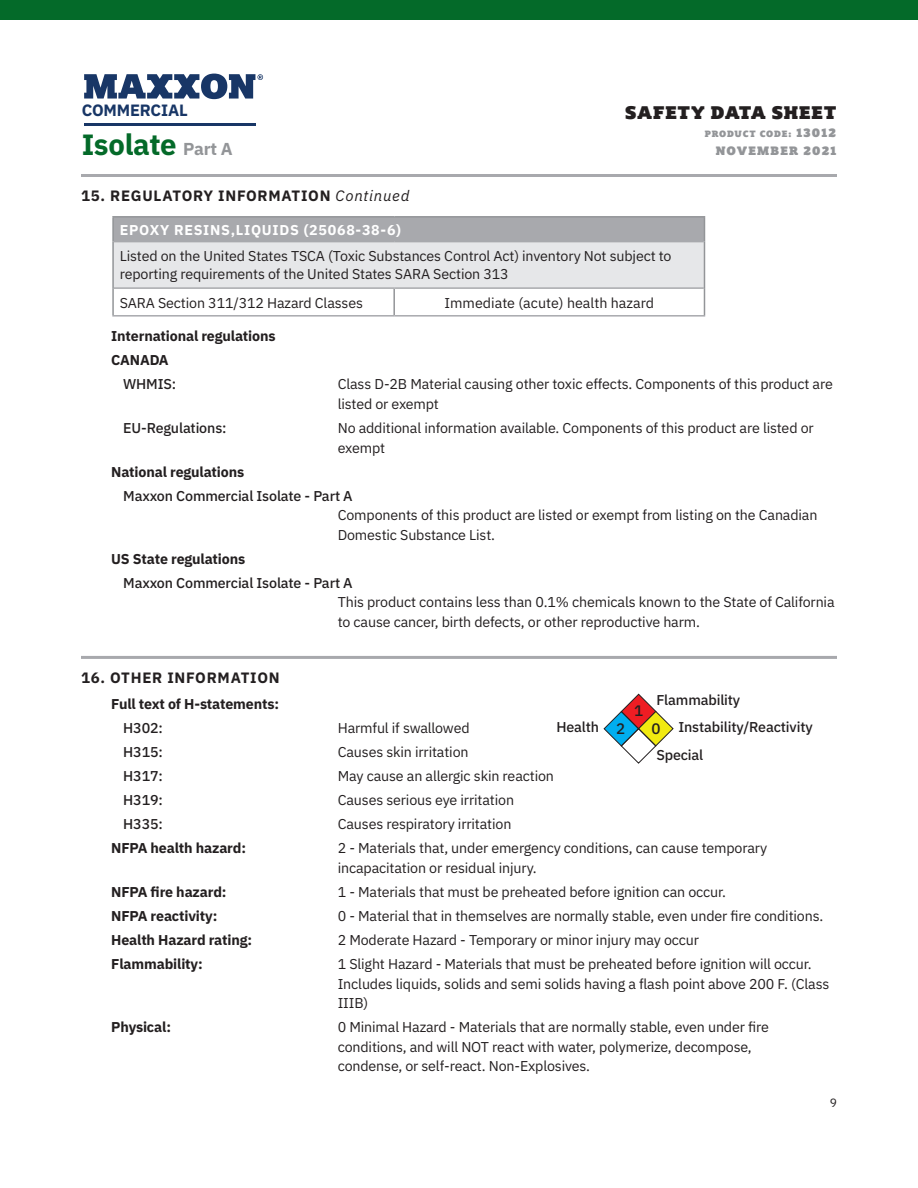
<style>
.page{position:relative;width:918px;height:1188px;background:#fff}
.page>*{position:absolute;margin:0;border:0;box-sizing:border-box;transform-origin:0 0}
.t1{font:700 29.25px "IBM Plex Sans";letter-spacing:-.01em;color:#046a29}
.t2{font:18px "Plume Ad";letter-spacing:.045em;color:#231f20}
.t3{font:700 16.35px "IBM Plex Sans";letter-spacing:-.01em;color:#183666}
.Body_Text_9_5_13pt{font:500 15.15px "IBM Plex Sans";color:#231f20}
.t4{font:700 15px "IBM Plex Sans";letter-spacing:.05em;color:#231f20}
.Body_Text_9_5_13pt-2{font:14.25px/19.5px "IBM Plex Sans";letter-spacing:-.01em;color:#231f20}
.Body_Text_9_5_13pt-3{font:700 14.25px "IBM Plex Sans";letter-spacing:-.01em;color:#231f20}
.Body_Text_Table__9_5{font:14.25px/18px "IBM Plex Sans";letter-spacing:-.01em;color:#231f20}
.Body_Text_9_5_13pt-4{font:500 14.25px "IBM Plex Sans";letter-spacing:-.01em;color:#231f20}
.Body_All_Caps_Bold_T{font:700 14.25px "IBM Plex Sans";letter-spacing:.05em;color:#fff}
.t5{font:12px "Plume Ad";letter-spacing:.095em;color:#939598}
.t6{font:12px "IBM Plex Sans";color:#231f20}
.t7{font:9px "Plume Ad";letter-spacing:.085em;color:#939598}
.s1{font-size:12px}
.s2{font-size:17.25px;color:#939598}
.s3{font-weight:400;font-style:italic}
.s4{font-weight:500}
</style>
<div class="page">
<hr style="left:81px;top:174px;width:756px;height:3px;background:#a8a9ad">
<hr style="left:84px;top:123px;width:172px;height:3px;background:#183666">
<svg style="left:84px;top:74px;width:179px;height:25px"></svg>
<div style="left:113px;top:217px;width:591px;height:25px;background:#a8a9ad"></div>
<div style="left:113px;top:242px;width:591px;height:46px;background:#e6e7e9"></div>
<hr style="left:114px;top:287px;width:280px;height:2px;background:#a8a9ad">
<hr style="left:394px;top:287px;width:310px;height:2px;background:#a8a9ad">
<hr style="left:112px;top:315px;width:282px;height:2px;background:#a8a9ad">
<hr style="left:394px;top:315px;width:311px;height:2px;background:#a8a9ad">
<hr style="left:112px;top:216px;width:282px;height:2px;background:#939598">
<hr style="left:112px;top:218px;width:2px;height:24px;background:#939598">
<hr style="left:394px;top:216px;width:311px;height:2px;background:#939598">
<svg style="left:704px;top:218px;width:1px;height:24px"></svg>
<hr style="left:112px;top:242px;width:2px;height:46px;background:#939598">
<hr style="left:704px;top:242px;width:1px;height:46px;background:#939598">
<hr style="left:112px;top:288px;width:2px;height:27px;background:#939598">
<svg style="left:113px;top:288px;width:592px;height:28px"></svg>
<hr style="left:81px;top:656px;width:756px;height:3px;background:#a8a9ad">
<svg style="left:604px;top:694px;width:70px;height:70px"></svg>
<div style="left:0;top:0;width:918px;height:20px;background:#046a29"></div>
<p class="t3" style="left:82px;top:98px;width:108px">COMMERCIAL</p>
<p class="t2" style="left:625px;top:101px;width:213px">SAFETY DATA SHEET</p>
<p class="t7" style="left:705px;top:128px;width:133px">PRODUCT CODE: <span class="s1">13012</span></p>
<p class="t5" style="left:716px;top:143px;width:122px">NOVEMBER 2021</p>
<h1 class="t1" style="left:82px;top:121px;width:153px">Isolate <span class="s2">Part A</span></h1>
<p class="t4" style="left:81px;top:183px;width:330px">15. REGULATORY INFORMATION <span class="s3">Continued</span></p>
<p class="Body_All_Caps_Bold_T" style="left:120px;top:218px;width:283px">EPOXY RESINS,LIQUIDS (25068-38-6)</p>
<p class="Body_Text_Table__9_5" style="left:120px;top:246px;width:553px">Listed on the United States TSCA (Toxic Substances Control Act) inventory Not subject to reporting requirements of the United States SARA Section 313</p>
<p class="Body_Text_Table__9_5" style="left:120px;top:292px;width:245px">SARA Section 311/312 Hazard Classes</p>
<p class="Body_Text_9_5_13pt-2" style="left:445px;top:292px;width:211px">Immediate (acute) health hazard</p>
<p class="Body_Text_9_5_13pt-3" style="left:111px;top:325px;width:166px">International regulations</p>
<p class="Body_Text_9_5_13pt-3" style="left:111px;top:349px;width:59px">CANADA</p>
<p class="Body_Text_9_5_13pt-4" style="left:123px;top:373px;width:55px">WHMIS:</p>
<p class="Body_Text_9_5_13pt-2" style="left:338px;top:373px;width:497px">Class D-2B Material causing other toxic effects. Components of this product are listed or exempt</p>
<p class="Body_Text_9_5_13pt-4" style="left:123px;top:417px;width:105px">EU-Regulations:</p>
<p class="Body_Text_9_5_13pt-2" style="left:338px;top:417px;width:478px">No additional information available. Components of this product are listed or exempt</p>
<p class="Body_Text_9_5_13pt-3" style="left:111px;top:460px;width:135px">National regulations</p>
<p class="Body_Text_9_5_13pt-2" style="left:338px;top:485px;width:481px;text-indent:-215px"><span class="s4">Maxxon Commercial Isolate - Part A<br></span>Components of this product are listed or exempt from listing on the Canadian<br>Domestic Substance List.</p>
<p class="Body_Text_9_5_13pt-3" style="left:111px;top:547px;width:136px">US State regulations</p>
<p class="Body_Text_9_5_13pt-2" style="left:338px;top:572px;width:498px;text-indent:-215px"><span class="s4">Maxxon Commercial Isolate - Part A<br></span>This product contains less than 0.1% chemicals known to the State of California to cause cancer, birth defects, or other reproductive harm.</p>
<p class="t4" style="left:81px;top:666px;width:200px">16. OTHER INFORMATION</p>
<p class="Body_Text_9_5_13pt-3" style="left:111px;top:692px;width:169px">Full text of H-statements:</p>
<p class="Body_Text_9_5_13pt-4" style="left:123px;top:717px;width:41px">H302:</p>
<p class="Body_Text_9_5_13pt-2" style="left:338px;top:717px;width:133px">Harmful if swallowed</p>
<p class="Body_Text_9_5_13pt-4" style="left:123px;top:741px;width:41px">H315:</p>
<p class="Body_Text_9_5_13pt-2" style="left:338px;top:741px;width:132px">Causes skin irritation</p>
<p class="Body_Text_9_5_13pt-4" style="left:123px;top:765px;width:41px">H317:</p>
<p class="Body_Text_9_5_13pt-2" style="left:338px;top:765px;width:218px">May cause an allergic skin reaction</p>
<p class="Body_Text_9_5_13pt-4" style="left:123px;top:789px;width:41px">H319:</p>
<p class="Body_Text_9_5_13pt-2" style="left:338px;top:789px;width:178px">Causes serious eye irritation</p>
<p class="Body_Text_9_5_13pt-4" style="left:123px;top:813px;width:41px">H335:</p>
<p class="Body_Text_9_5_13pt-2" style="left:338px;top:813px;width:175px">Causes respiratory irritation</p>
<p class="Body_Text_9_5_13pt-3" style="left:111px;top:837px;width:136px">NFPA health hazard:</p>
<p class="Body_Text_9_5_13pt-2" style="left:338px;top:837px;width:431px">2 - Materials that, under emergency conditions, can cause temporary incapacitation or residual injury.</p>
<p class="Body_Text_9_5_13pt-3" style="left:111px;top:880px;width:117px">NFPA fire hazard:</p>
<p class="Body_Text_9_5_13pt-2" style="left:338px;top:881px;width:390px">1 - Materials that must be preheated before ignition can occur.</p>
<p class="Body_Text_9_5_13pt-3" style="left:111px;top:905px;width:108px">NFPA reactivity:</p>
<p class="Body_Text_9_5_13pt-2" style="left:338px;top:905px;width:487px">0 - Material that in themselves are normally stable, even under fire conditions.</p>
<p class="Body_Text_9_5_13pt-3" style="left:111px;top:929px;width:142px">Health Hazard rating:</p>
<p class="Body_Text_9_5_13pt-2" style="left:338px;top:929px;width:363px">2 Moderate Hazard - Temporary or minor injury may occur</p>
<p class="Body_Text_9_5_13pt-3" style="left:111px;top:953px;width:93px">Flammability:</p>
<p class="Body_Text_9_5_13pt-2" style="left:338px;top:953px;width:493px">1 Slight Hazard - Materials that must be preheated before ignition will occur.<br>Includes liquids, solids and semi solids having a flash point above 200 F. (Class<br>IIIB)</p>
<p class="Body_Text_9_5_13pt-3" style="left:111px;top:1016px;width:61px">Physical:</p>
<p class="Body_Text_9_5_13pt-2" style="left:338px;top:1016px;width:433px">0 Minimal Hazard - Materials that are normally stable, even under fire conditions, and will NOT react with water, polymerize, decompose, condense, or self-react. Non-Explosives.</p>
<p class="Body_Text_9_5_13pt-4" style="left:656px;top:689px;width:85px">Flammability</p>
<p class="Body_Text_9_5_13pt-4" style="left:678px;top:715px;width:136px">Instability/Reactivity</p>
<p class="Body_Text_9_5_13pt-4" style="left:656px;top:744px;width:48px">Special</p>
<p class="Body_Text_9_5_13pt" style="left:634px;top:699px;width:11px">1</p>
<p class="Body_Text_9_5_13pt-4" style="left:556px;top:716px;width:44px">Health</p>
<p class="Body_Text_9_5_13pt" style="left:616px;top:717px;width:11px">2</p>
<p class="Body_Text_9_5_13pt" style="left:651px;top:717px;width:11px">0</p>
<p class="t6" style="left:830px;top:1093px;width:9px">9</p>
</div>
